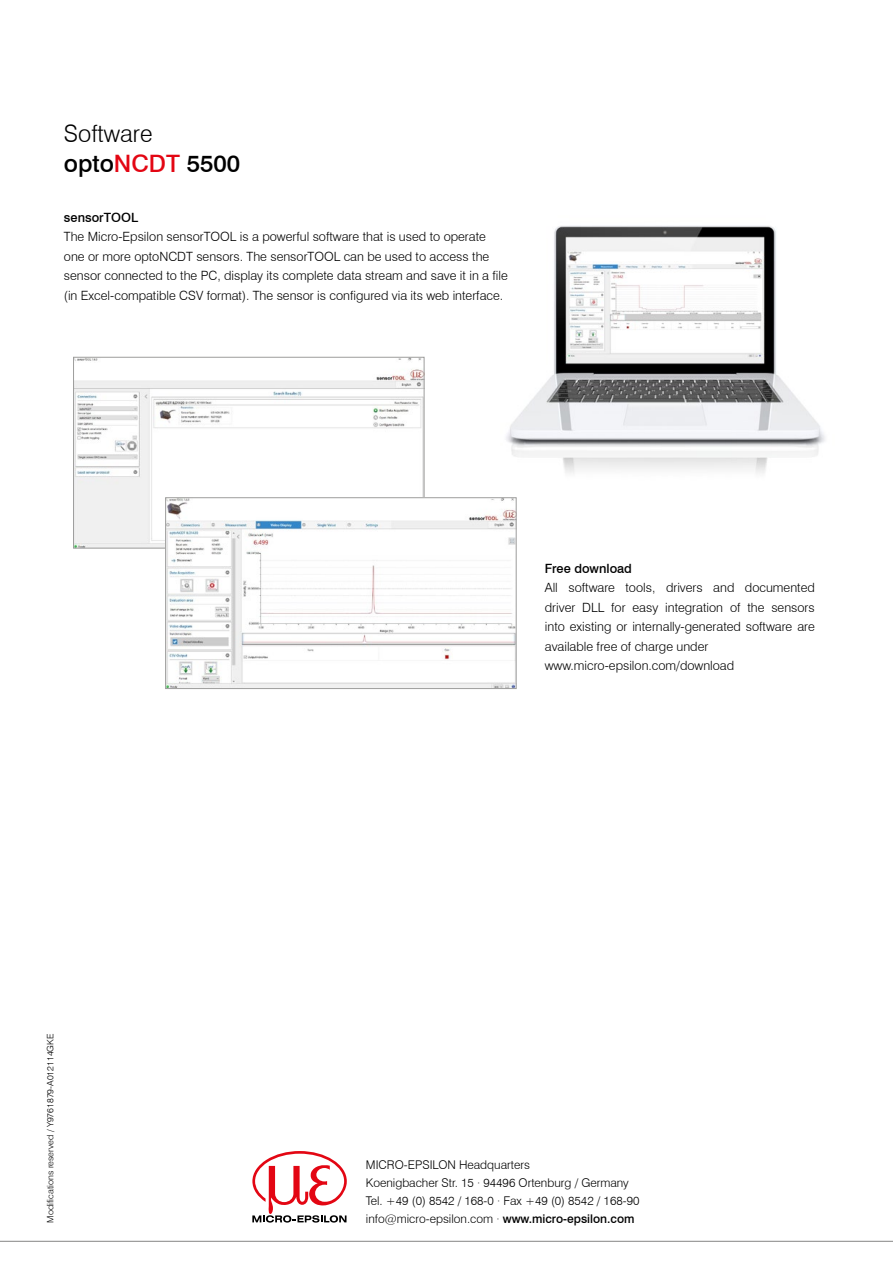
<style>
.page{position:relative;width:893px;height:1263px;background:#fff}
.page>*{position:absolute;margin:0;border:0;box-sizing:border-box;transform-origin:0 0}
.t1{font:300 24px/30px "Swiss 721 BT";color:#000}
.t2{font:300 12.75px/19.5px "Swiss 721 BT";color:#000}
.t3{font:500 12.75px "Swiss 721 BT";color:#000}
.t4{font:300 12px/18px "Swiss 721 BT";color:#000}
.t5{font:300 8.85px "Swiss 721 BT";color:#000}
.s1{font-weight:500}
.s2{font-weight:500;color:#e30613}
</style>
<div class="page">
<hr style="left:0;top:1241px;width:893px;height:1px;background:#9d9d9c">
<img style="left:506px;top:226px;width:319px;height:278px">
<img style="left:75px;top:359px;width:347px;height:187px">
<div style="left:73px;top:357px;width:351px;height:191px;border:1px solid #9d9d9c"></div>
<img style="left:167px;top:499px;width:347px;height:188px">
<div style="left:165px;top:497px;width:351px;height:192px;border:1px solid #9d9d9c"></div>
<svg style="left:252px;top:1151px;width:95px;height:71px"></svg>
<h1 class="t1" style="left:64px;top:118px;width:178px">Software <span class="s1">opto</span><span class="s2">NCDT</span> <span class="s1">5500</span></h1>
<p class="t3" style="left:64px;top:209px;width:76px">sensorTOOL</p>
<p class="t2" style="left:64px;top:227px;width:445px">The Micro-Epsilon sensorTOOL is a powerful software that is used to operate one or more optoNCDT sensors. The sensorTOOL can be used to access the sensor connected to the PC, display its complete data stream and save it in a file (in Excel-compatible CSV format). The sensor is configured via its web interface.</p>
<p class="t3" style="left:545px;top:560px;width:89px">Free download</p>
<p class="t2" style="left:545px;top:578px;width:271px">All software tools, drivers and documented driver DLL for easy integration of the sensors into existing or internally-generated software are available free of charge under www.micro-epsilon.com/download</p>
<p class="t5" style="left:45px;top:1222px;width:190px;rotate:-90deg">Modifications reserved / Y9761879-A012114GKE</p>
<p class="t4" style="left:366px;top:1155px;width:275px">MICRO-EPSILON Headquarters<br>Koenigbacher Str. 15 ∙ 94496 Ortenburg / Germany Tel. +49 (0) 8542 / 168-0 ∙ Fax +49 (0) 8542 / 168-90 info@micro-epsilon.com ∙ <span class="s1">www.micro-epsilon.com</span></p>
</div>
